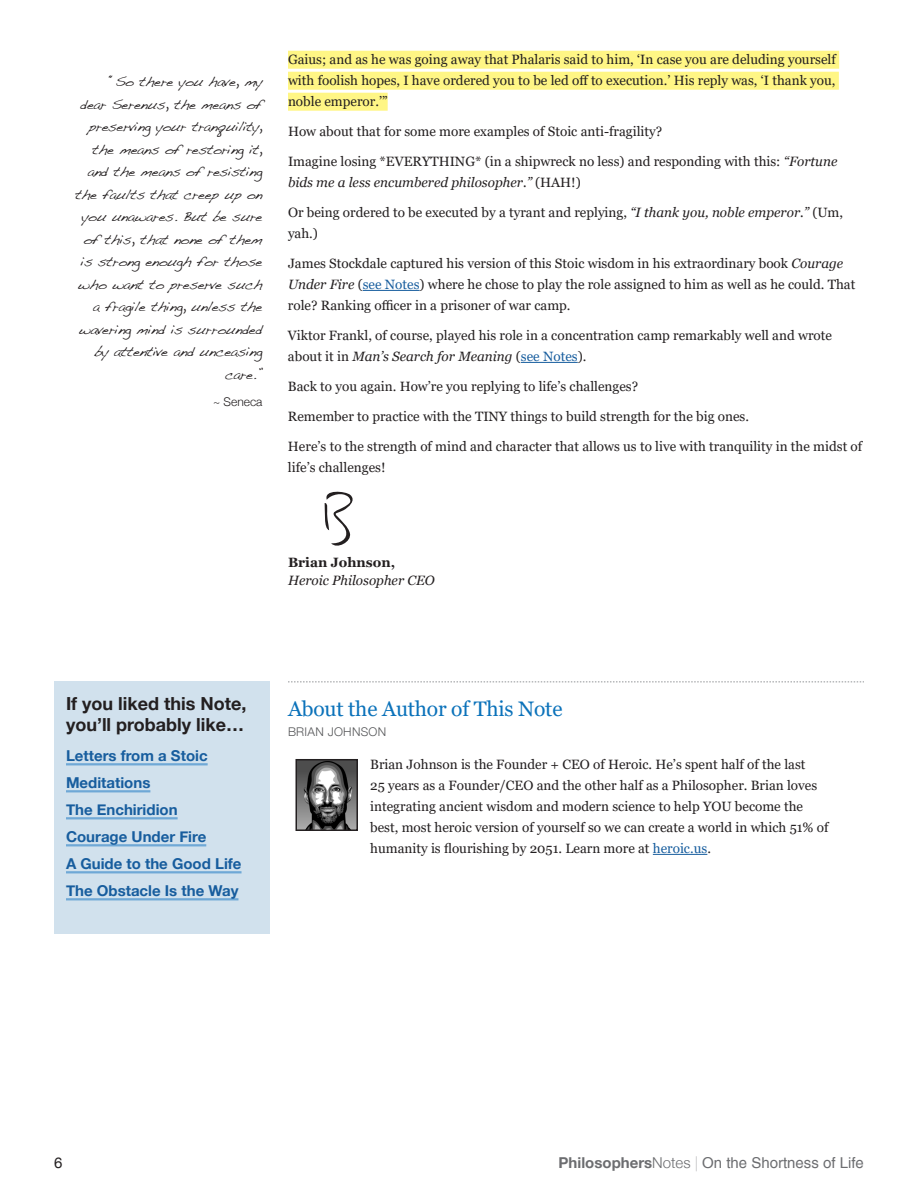
<style>
.page{position:relative;width:918px;height:1188px;background:#fff}
.page>*{position:absolute;margin:0;border:0;box-sizing:border-box;transform-origin:0 0}
.t1{font:21px "Georgia";letter-spacing:-.01em;color:#0b72ba}
.t2{font:700 18px/21.6px "Helvetica Neue";color:#231f20}
.t3{font:700 15px/27px "Helvetica Neue";color:#175d9e}
.t4{font:15px "Helvetica";color:#6c6d70}
.t5{font:15px "Helvetica Neue";color:#231f20}
.t6{font:13.5px/21px "Georgia";color:#231f20}
.t7{font:italic 13.5px "Georgia";color:#231f20}
.t8{font:700 13.5px "Georgia";color:#231f20}
.t9{font:12px/22.5px "Dakota";letter-spacing:-.025em;color:#231f20;text-align:right}
.t10{font:300 12px "Helvetica Neue";letter-spacing:.025em;color:#57585a}
.t11{font:300 12px "Helvetica Neue";color:#231f20}
.s1{font-style:italic}
.s2{color:#175d9e}
.s3{font-family:"Helvetica Neue";font-weight:700}
.s4{font-family:"Helvetica Neue";font-weight:300}
.s5{font-family:"Helvetica Neue";font-weight:200}
</style>
<div class="page">
<div style="left:288px;top:51px;width:551px;height:18px;background:#fff685"></div>
<div style="left:288px;top:72px;width:551px;height:18px;background:#fff685"></div>
<div style="left:288px;top:93px;width:100px;height:18px;background:#fff685"></div>
<hr style="left:363px;top:290px;width:57px;height:1px;background:#175d9e">
<hr style="left:521px;top:362px;width:57px;height:1px;background:#175d9e">
<div style="left:54px;top:682px;width:216px;height:252px;background:#d1e1ed"></div>
<hr style="left:66px;top:763px;width:142px;height:2px;background:#6fa8d6">
<hr style="left:66px;top:790px;width:84px;height:2px;background:#6fa8d6">
<hr style="left:66px;top:817px;width:112px;height:2px;background:#6fa8d6">
<hr style="left:66px;top:844px;width:140px;height:2px;background:#6fa8d6">
<hr style="left:66px;top:871px;width:176px;height:2px;background:#6fa8d6">
<hr style="left:66px;top:898px;width:172px;height:2px;background:#6fa8d6">
<svg style="left:288px;top:682px;width:576px;height:1px"></svg>
<img style="left:299px;top:762px;width:56px;height:66px">
<div style="left:296px;top:759px;width:62px;height:72px;border:2px solid #231f20"></div>
<hr style="left:653px;top:854px;width:54px;height:1px;background:#175d9e">
<svg style="left:324px;top:491px;width:29px;height:55px"></svg>
<p class="t9" style="left:75px;top:72px;width:189px">“So there you have, my<br>dear Serenus, the means of preserving your tranquility, the means of restoring it, and the means of resisting the faults that creep up on you unawares. But be sure of this, that none of them is strong enough for those who want to preserve such a fragile thing, unless the wavering mind is surrounded by attentive and unceasing care.”</p>
<p class="t11" style="left:213px;top:392px;width:51px">~ Seneca</p>
<p class="t6" style="left:288px;top:49px;width:549px;text-align:justify">Gaius; and as he was going away that Phalaris said to him, ‘In case you are deluding yourself with foolish hopes, I have ordered you to be led off to execution.’ His reply was, ‘I thank you, noble emperor.’”</p>
<p class="t6" style="left:288px;top:121px;width:376px">How about that for some more examples of Stoic anti-fragility?</p>
<p class="t6" style="left:288px;top:151px;width:551px">Imagine losing *EVERYTHING* (in a shipwreck no less) and responding with this: <span class="s1">“Fortune bids me a less encumbered philosopher.”</span> (HAH!)</p>
<p class="t6" style="left:288px;top:202px;width:557px">Or being ordered to be executed by a tyrant and replying, <span class="s1">“I thank you, noble emperor.”</span> (Um, yah.)</p>
<p class="t6" style="left:288px;top:253px;width:569px">James Stockdale captured his version of this Stoic wisdom in his extraordinary book <span class="s1">Courage<br>Under Fire</span> (<span class="s2">see Notes</span>) where he chose to play the role assigned to him as well as he could. That role? Ranking officer in a prisoner of war camp.</p>
<p class="t6" style="left:288px;top:325px;width:546px">Viktor Frankl, of course, played his role in a concentration camp remarkably well and wrote about it in <span class="s1">Man’s Search for Meaning</span> (<span class="s2">see Notes</span>).</p>
<p class="t6" style="left:288px;top:376px;width:352px">Back to you again. How’re you replying to life’s challenges?</p>
<p class="t6" style="left:288px;top:406px;width:463px">Remember to practice with the TINY things to build strength for the big ones.</p>
<p class="t6" style="left:288px;top:436px;width:576px">Here’s to the strength of mind and character that allows us to live with tranquility in the midst of life’s challenges!</p>
<p class="t8" style="left:288px;top:553px;width:109px">Brian Johnson,</p>
<p class="t7" style="left:288px;top:572px;width:148px">Heroic Philosopher CEO</p>
<h2 class="t2" style="left:66px;top:693px;width:182px">If you liked this Note, you’ll probably like…</h2>
<p class="t3" style="left:66px;top:743px;width:177px">Letters from a Stoic<br>Meditations<br>The Enchiridion<br>Courage Under Fire<br>A Guide to the Good Life<br>The Obstacle Is the Way</p>
<h1 class="t1" style="left:288px;top:696px;width:276px">About the Author of This Note</h1>
<p class="t10" style="left:288px;top:723px;width:100px">BRIAN JOHNSON</p>
<p class="t6" style="left:370px;top:754px;width:460px">Brian Johnson is the Founder + CEO of Heroic. He’s spent half of the last<br>25 years as a Founder/CEO and the other half as a Philosopher. Brian loves integrating ancient wisdom and modern science to help YOU become the best, most heroic version of yourself so we can create a world in which 51% of humanity is flourishing by 2051. Learn more at <span class="s2">heroic.us</span>.</p>
<p class="t5" style="left:54px;top:1152px;width:10px">6</p>
<p class="t4" style="left:559px;top:1154px;width:307px"><span class="s3">Philosophers</span><span class="s4">Notes</span> <span class="s5">|</span> On the Shortness of Life</p>
</div>
